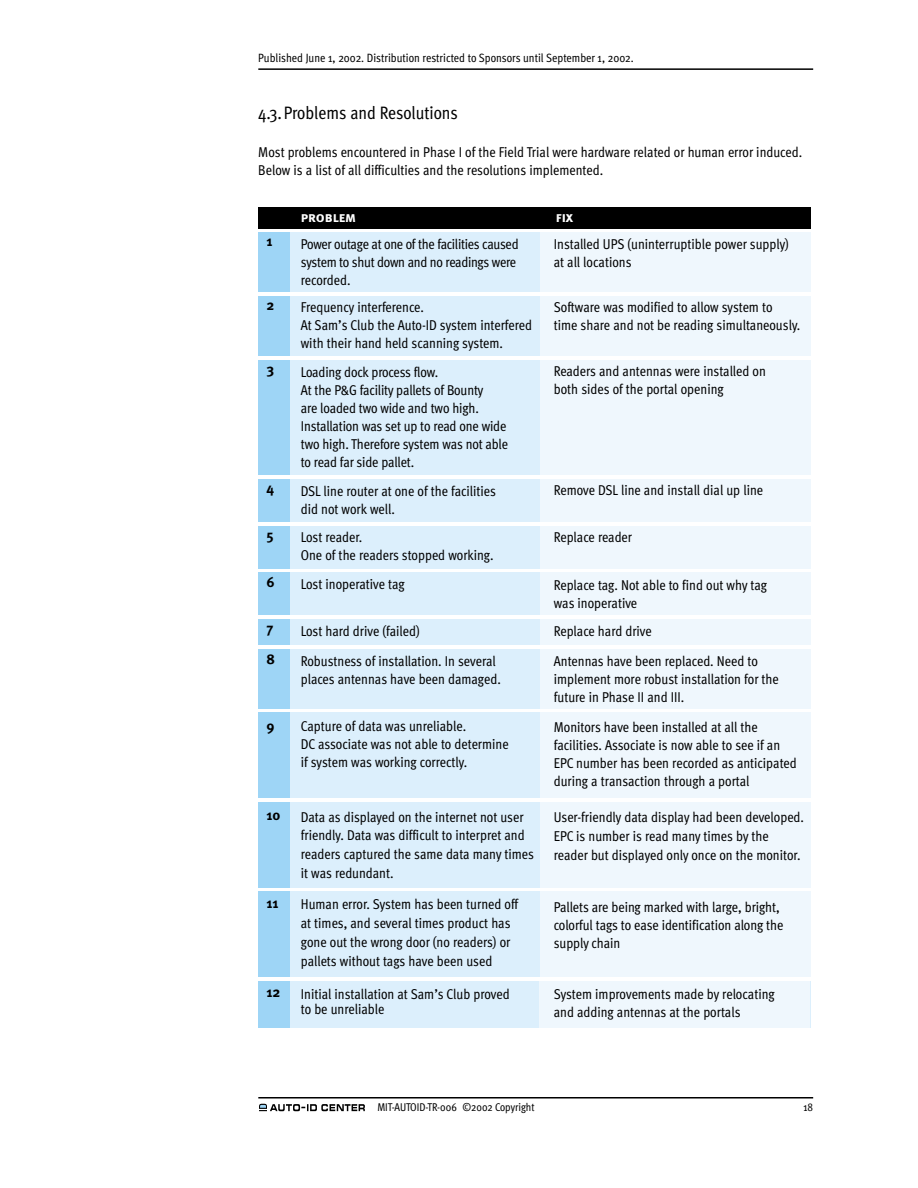
<style>
.page{position:relative;width:918px;height:1188px;background:#fff}
.page>*{position:absolute;margin:0;border:0;box-sizing:border-box;transform-origin:0 0}
.t1{font:18px "Meta Cond";color:#000}
.t2{font:14.25px/18px "Meta Cond";color:#000}
.t3{font:14.25px/18px "Meta Cond";letter-spacing:-.02em;color:#000}
.t4{font:14.25px/31px "Meta Bold Caps";color:#000}
.t5{font:14.25px "Meta Bold Caps";color:#fff}
.t6{font:12px "Meta Cond";color:#000}
.t7{font:11.25px "Meta Cond";color:#000}
</style>
<div class="page">
<div style="left:258px;top:981px;width:553px;height:47px;background:#dceffc"></div>
<hr style="left:258px;top:68px;width:555px;height:2px;background:#000">
<hr style="left:258px;top:1097px;width:555px;height:2px;background:#000">
<svg style="left:259px;top:1104px;width:106px;height:7px"></svg>
<div style="left:258px;top:207px;width:553px;height:21px;background:#000"></div>
<div style="left:258px;top:232px;width:553px;height:60px;background:#dceffc"></div>
<div style="left:258px;top:296px;width:553px;height:60px;background:#dceffc"></div>
<div style="left:258px;top:360px;width:553px;height:115px;background:#dceffc"></div>
<div style="left:258px;top:479px;width:553px;height:43px;background:#dceffc"></div>
<div style="left:258px;top:526px;width:553px;height:42px;background:#dceffc"></div>
<div style="left:258px;top:573px;width:553px;height:42px;background:#dceffc"></div>
<div style="left:258px;top:619px;width:553px;height:26px;background:#dceffc"></div>
<div style="left:258px;top:649px;width:553px;height:60px;background:#dceffc"></div>
<div style="left:258px;top:713px;width:553px;height:85px;background:#dceffc"></div>
<div style="left:258px;top:802px;width:553px;height:85px;background:#dceffc"></div>
<div style="left:258px;top:892px;width:553px;height:85px;background:#dceffc"></div>
<div style="left:541px;top:232px;width:270px;height:60px;background:#eff7fd"></div>
<div style="left:541px;top:296px;width:270px;height:60px;background:#eff7fd"></div>
<div style="left:541px;top:360px;width:270px;height:115px;background:#eff7fd"></div>
<div style="left:541px;top:479px;width:270px;height:43px;background:#eff7fd"></div>
<div style="left:541px;top:526px;width:270px;height:42px;background:#eff7fd"></div>
<div style="left:541px;top:573px;width:270px;height:42px;background:#eff7fd"></div>
<div style="left:541px;top:619px;width:270px;height:26px;background:#eff7fd"></div>
<div style="left:541px;top:649px;width:270px;height:60px;background:#eff7fd"></div>
<div style="left:541px;top:713px;width:270px;height:85px;background:#eff7fd"></div>
<div style="left:541px;top:802px;width:270px;height:85px;background:#eff7fd"></div>
<div style="left:541px;top:892px;width:270px;height:85px;background:#eff7fd"></div>
<div style="left:258px;top:232px;width:32px;height:60px;background:#9ed5f6"></div>
<div style="left:258px;top:296px;width:32px;height:60px;background:#9ed5f6"></div>
<div style="left:258px;top:360px;width:32px;height:115px;background:#9ed5f6"></div>
<div style="left:258px;top:479px;width:32px;height:43px;background:#9ed5f6"></div>
<div style="left:258px;top:526px;width:32px;height:42px;background:#9ed5f6"></div>
<div style="left:258px;top:573px;width:32px;height:42px;background:#9ed5f6"></div>
<div style="left:258px;top:619px;width:32px;height:26px;background:#9ed5f6"></div>
<div style="left:258px;top:649px;width:32px;height:60px;background:#9ed5f6"></div>
<div style="left:258px;top:713px;width:32px;height:85px;background:#9ed5f6"></div>
<div style="left:258px;top:802px;width:32px;height:85px;background:#9ed5f6"></div>
<div style="left:258px;top:892px;width:32px;height:85px;background:#9ed5f6"></div>
<div style="left:258px;top:981px;width:32px;height:47px;background:#9ed5f6"></div>
<div style="left:539px;top:981px;width:271px;height:47px;background:#eff7fd"></div>
<p class="t6" style="left:258px;top:53px;width:377px">Published June 1, 2002. Distribution restricted to Sponsors until September 1, 2002.</p>
<p class="t1" style="left:258px;top:106px;width:201px">4.3.Problems and Resolutions</p>
<p class="t2" style="left:258px;top:143px;width:545px;line-height:18.8px">Most problems encountered in Phase I of the Field Trial were hardware related or human error induced.<br>Below is a list of all difficulties and the resolutions implemented.</p>
<p class="t5" style="left:301px;top:209px;width:57px">problem</p>
<p class="t5" style="left:556px;top:209px;width:19px">fix</p>
<p class="t4" style="left:267px;top:226px;width:8px">1</p>
<p class="t2" style="left:554px;top:236px;width:236px">Installed UPS (uninterruptible power supply) at all locations</p>
<p class="t2" style="left:554px;top:299px;width:248px">Software was modified to allow system to<br>time share and not be reading simultaneously.</p>
<p class="t2" style="left:554px;top:363px;width:214px">Readers and antennas were installed on both sides of the portal opening</p>
<p class="t3" style="left:301px;top:236px;width:219px">Power outage at one of the facilities caused system to shut down and no readings were recorded.</p>
<p class="t2" style="left:301px;top:299px;width:233px">Frequency interference.<br>At Sam’s Club the Auto-ID system interfered with their hand held scanning system.</p>
<p class="t2" style="left:301px;top:364px;width:209px">Loading dock process flow.<br>At the P&amp;G facility pallets of Bounty<br>are loaded two wide and two high.<br>Installation was set up to read one wide two high. Therefore system was not able to read far side pallet.</p>
<p class="t2" style="left:301px;top:483px;width:197px">DSL line router at one of the facilities did not work well.</p>
<p class="t2" style="left:301px;top:529px;width:194px">Lost reader.<br>One of the readers stopped working.</p>
<p class="t2" style="left:301px;top:576px;width:105px">Lost inoperative tag</p>
<p class="t2" style="left:301px;top:616px;width:197px;line-height:30.8px">Lost hard drive (failed)<br>Robustness of installation. In several</p>
<p class="t2" style="left:301px;top:672px;width:202px">places antennas have been damaged.</p>
<p class="t2" style="left:301px;top:718px;width:209px">Capture of data was unreliable.<br>DC associate was not able to determine if system was working correctly.</p>
<p class="t4" style="left:267px;top:290px;width:9px">2</p>
<p class="t4" style="left:267px;top:354px;width:9px">3</p>
<p class="t2" style="left:554px;top:483px;width:211px">Remove DSL line and install dial up line</p>
<p class="t2" style="left:554px;top:529px;width:80px">Replace reader</p>
<p class="t2" style="left:554px;top:577px;width:215px">Replace tag. Not able to find out why tag was inoperative</p>
<p class="t2" style="left:554px;top:616px;width:206px;line-height:30.8px">Replace hard drive<br>Antennas have been replaced. Need to</p>
<p class="t2" style="left:554px;top:672px;width:226px">implement more robust installation for the future in Phase II and III.</p>
<p class="t2" style="left:554px;top:719px;width:244px">Monitors have been installed at all the facilities. Associate is now able to see if an EPC number has been recorded as anticipated during a transaction through a portal</p>
<p class="t2" style="left:554px;top:809px;width:252px;line-height:18.8px">User-friendly data display had been developed.<br>EPC is number is read many times by the reader but displayed only once on the monitor.</p>
<p class="t2" style="left:554px;top:899px;width:231px;line-height:18.5px">Pallets are being marked with large, bright, colorful tags to ease identification along the supply chain</p>
<p class="t2" style="left:554px;top:987px;width:222px">System improvements made by relocating and adding antennas at the portals</p>
<p class="t4" style="left:267px;top:473px;width:9px">4</p>
<p class="t4" style="left:267px;top:519px;width:9px">5</p>
<p class="t4" style="left:267px;top:566px;width:10px">6</p>
<p class="t4" style="left:267px;top:613px;width:10px">7<br>8</p>
<p class="t4" style="left:267px;top:711px;width:9px">9</p>
<p class="t2" style="left:301px;top:808px;width:235px;line-height:18.8px">Data as displayed on the internet not user friendly. Data was difficult to interpret and readers captured the same data many times it was redundant.</p>
<p class="t2" style="left:301px;top:896px;width:219px;line-height:18.8px">Human error. System has been turned off at times, and several times product has gone out the wrong door (no readers) or pallets without tags have been used</p>
<p class="t2" style="left:301px;top:987px;width:210px;line-height:15px">Initial installation at Sam’s Club proved to be unreliable</p>
<p class="t4" style="left:267px;top:800px;width:15px">10</p>
<p class="t4" style="left:267px;top:888px;width:14px">11</p>
<p class="t4" style="left:267px;top:977px;width:15px">12</p>
<p class="t7" style="left:377px;top:1103px;width:159px">MIT-AUTOID-TR-006 ©2002 Copyright</p>
<p class="t7" style="left:803px;top:1103px;width:11px">18</p>
</div>
